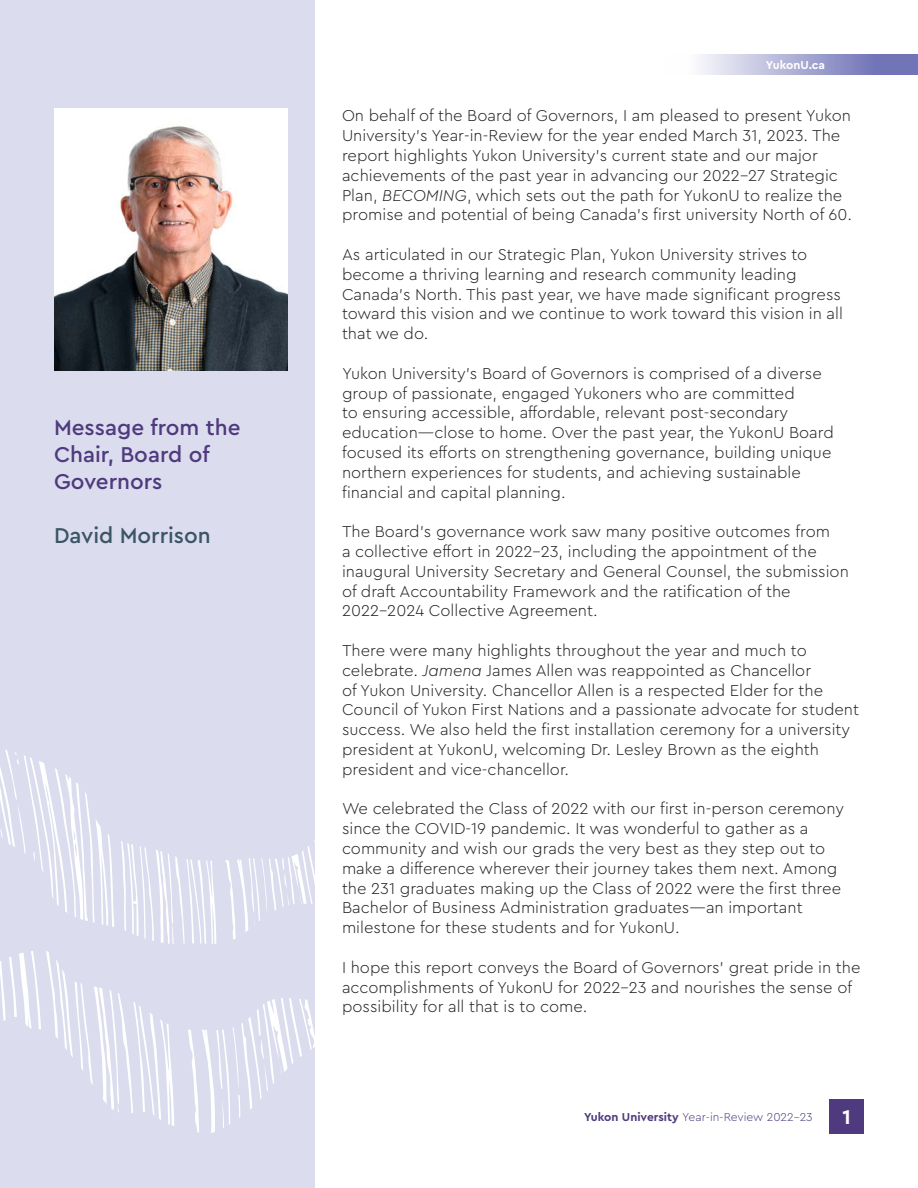
<style>
.page{position:relative;width:918px;height:1188px;background:#fff}
.page>*{position:absolute;margin:0;border:0;box-sizing:border-box;transform-origin:0 0}
.t1{font:500 22.5px/27px "Cera Pro";color:#503a7f}
.t2{font:500 22.5px "Cera Pro";color:#3b5566}
.t3{font:700 21px "Cera Pro";color:#fff}
.t4{font:300 16.5px/19.8px "Cera Pro";color:#231f20}
.t5{font:300 12px "Cera Pro";color:#503a7f}
.t6{font:700 12px "Cera Pro";color:#fff}
.s1{font-style:italic}
.s2{font-weight:700}
</style>
<div class="page">
<div style="left:829px;top:1099px;width:35px;height:35px;background:#503a7f"></div>
<svg style="left:700px;top:54px;width:218px;height:20px;background:#a5a7d1"></svg>
<div style="left:0;top:0;width:315px;height:1188px;background:#dbdced"></div>
<svg style="left:0;top:749px;width:315px;height:195px"></svg>
<svg style="left:0;top:951px;width:315px;height:182px"></svg>
<img style="left:54px;top:108px;width:234px;height:262px">
<p class="t1" style="left:54px;top:413px;width:188px">Message from the<br>Chair, Board of<br>Governors</p>
<p class="t2" style="left:54px;top:520px;width:158px">David Morrison</p>
<p class="t6" style="left:766px;top:57px;width:61px">YukonU.ca</p>
<p class="t4" style="left:342px;top:105px;width:511px">On behalf of the Board of Governors, I am pleased to present Yukon University’s Year-in-Review for the year ended March 31, 2023. The report highlights Yukon University’s current state and our major achievements of the past year in advancing our 2022-27 Strategic Plan, <span class="s1">BECOMING</span>, which sets out the path for YukonU to realize the promise and potential of being Canada’s first university North of 60.</p>
<p class="t4" style="left:342px;top:244px;width:503px">As articulated in our Strategic Plan, Yukon University strives to become a thriving learning and research community leading Canada’s North. This past year, we have made significant progress toward this vision and we continue to work toward this vision in all that we do.</p>
<p class="t4" style="left:342px;top:363px;width:493px">Yukon University’s Board of Governors is comprised of a diverse group of passionate, engaged Yukoners who are committed<br>to ensuring accessible, affordable, relevant post-secondary education—close to home. Over the past year, the YukonU Board focused its efforts on strengthening governance, building unique northern experiences for students, and achieving sustainable financial and capital planning.</p>
<p class="t4" style="left:342px;top:521px;width:508px">The Board’s governance work saw many positive outcomes from<br>a collective effort in 2022-23, including the appointment of the inaugural University Secretary and General Counsel, the submission of draft Accountability Framework and the ratification of the 2022-2024 Collective Agreement.</p>
<p class="t4" style="left:342px;top:640px;width:519px">There were many highlights throughout the year and much to celebrate. <span class="s1">Jamena</span> James Allen was reappointed as Chancellor<br>of Yukon University. Chancellor Allen is a respected Elder for the Council of Yukon First Nations and a passionate advocate for student success. We also held the first installation ceremony for a university president at YukonU, welcoming Dr. Lesley Brown as the eighth president and vice-chancellor.</p>
<p class="t4" style="left:342px;top:798px;width:504px">We celebrated the Class of 2022 with our first in-person ceremony since the COVID-19 pandemic. It was wonderful to gather as a community and wish our grads the very best as they step out to make a difference wherever their journey takes them next. Among the 231 graduates making up the Class of 2022 were the first three Bachelor of Business Administration graduates—an important milestone for these students and for YukonU.</p>
<p class="t4" style="left:342px;top:957px;width:520px">I hope this report conveys the Board of Governors’ great pride in the accomplishments of YukonU for 2022-23 and nourishes the sense of possibility for all that is to come.</p>
<p class="t5" style="left:584px;top:1109px;width:230px"><span class="s2">Yukon University</span> Year-in-Review 2022-23</p>
<p class="t3" style="left:843px;top:1103px;width:10px">1</p>
</div>
